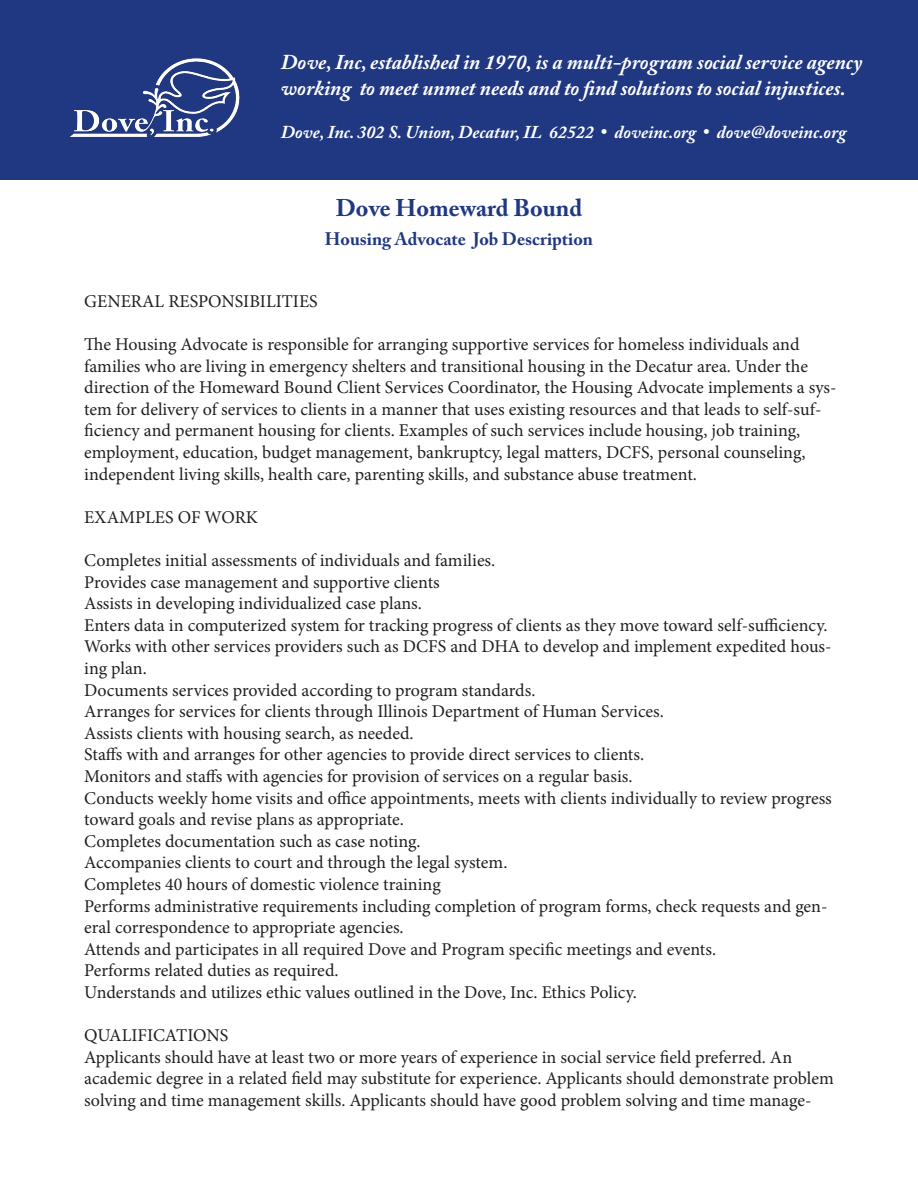
<style>
.page{position:relative;width:918px;height:1188px;background:#fff}
.page>*{position:absolute;margin:0;border:0;box-sizing:border-box;transform-origin:0 0}
.t1{font:700 24px "Adobe Caslon Pro";color:#203882}
.t2{font:italic 700 21px/25.2px "Adobe Caslon Pro";color:#fff}
.t3{font:18px/21.6px "Minion Pro";color:#231f20}
.t4{font:italic 700 18px "Adobe Caslon Pro";color:#fff}
.t5{font:700 18px "Adobe Caslon Pro";color:#203882}
.s1{font-style:normal}
</style>
<div class="page">
<div style="left:0;top:0;width:918px;height:179px;background:#203882"></div>
<img style="left:70px;top:58px;width:170px;height:79px">
<p class="t2" style="left:281px;top:50px;width:583px">Dove, Inc, established in 1970, is a multi-program social service agency working to meet unmet needs and to find solutions to social injustices.</p>
<p class="t4" style="left:281px;top:121px;width:567px">Dove, Inc. 302 S. Union, Decatur, IL 62522 <span class="s1">•</span> doveinc.org <span class="s1">•</span> dove@doveinc.org</p>
<p class="t1" style="left:336px;top:194px;width:248px">Dove Homeward Bound</p>
<p class="t5" style="left:325px;top:228px;width:270px">Housing Advocate Job Description</p>
<p class="t3" style="left:84px;top:290px;width:235px">GENERAL RESPONSIBILITIES</p>
<p class="t3" style="left:84px;top:334px;width:754px">The Housing Advocate is responsible for arranging supportive services for homeless individuals and families who are living in emergency shelters and transitional housing in the Decatur area. Under the direction of the Homeward Bound Client Services Coordinator, the Housing Advocate implements a sys&shy;tem for delivery of services to clients in a manner that uses existing resources and that leads to self-suf&shy;ficiency and permanent housing for clients. Examples of such services include housing, job training, employment, education, budget management, bankruptcy, legal matters, DCFS, personal counseling, independent living skills, health care, parenting skills, and substance abuse treatment.</p>
<p class="t3" style="left:84px;top:506px;width:175px">EXAMPLES OF WORK</p>
<p class="t3" style="left:84px;top:550px;width:413px">Completes initial assessments of individuals and families.</p>
<p class="t3" style="left:84px;top:571px;width:357px">Provides case management and supportive clients</p>
<p class="t3" style="left:84px;top:593px;width:339px">Assists in developing individualized case plans.</p>
<p class="t3" style="left:84px;top:614px;width:745px">Enters data in computerized system for tracking progress of clients as they move toward self-sufficiency.</p>
<p class="t3" style="left:84px;top:636px;width:749px">Works with other services providers such as DCFS and DHA to develop and implement expedited hous&shy;ing plan.</p>
<p class="t3" style="left:84px;top:679px;width:453px">Documents services provided according to program standards.</p>
<p class="t3" style="left:84px;top:701px;width:581px">Arranges for services for clients through Illinois Department of Human Services.</p>
<p class="t3" style="left:84px;top:722px;width:331px">Assists clients with housing search, as needed.</p>
<p class="t3" style="left:84px;top:744px;width:561px">Staffs with and arranges for other agencies to provide direct services to clients.</p>
<p class="t3" style="left:84px;top:766px;width:550px">Monitors and staffs with agencies for provision of services on a regular basis.</p>
<p class="t3" style="left:84px;top:787px;width:749px">Conducts weekly home visits and office appointments, meets with clients individually to review progress toward goals and revise plans as appropriate.</p>
<p class="t3" style="left:84px;top:830px;width:338px">Completes documentation such as case noting.</p>
<p class="t3" style="left:84px;top:852px;width:425px">Accompanies clients to court and through the legal system.</p>
<p class="t3" style="left:84px;top:874px;width:358px">Completes 40 hours of domestic violence training</p>
<p class="t3" style="left:84px;top:895px;width:745px">Performs administrative requirements including completion of program forms, check requests and gen&shy;eral correspondence to appropriate agencies.</p>
<p class="t3" style="left:84px;top:938px;width:633px">Attends and participates in all required Dove and Program specific meetings and events.</p>
<p class="t3" style="left:84px;top:960px;width:256px">Performs related duties as required.</p>
<p class="t3" style="left:84px;top:982px;width:554px">Understands and utilizes ethic values outlined in the Dove, Inc. Ethics Policy.</p>
<p class="t3" style="left:84px;top:1025px;width:146px">QUALIFICATIONS</p>
<p class="t3" style="left:84px;top:1046px;width:751px">Applicants should have at least two or more years of experience in social service field preferred. An academic degree in a related field may substitute for experience. Applicants should demonstrate problem solving and time management skills. Applicants should have good problem solving and time manage-</p>
</div>
